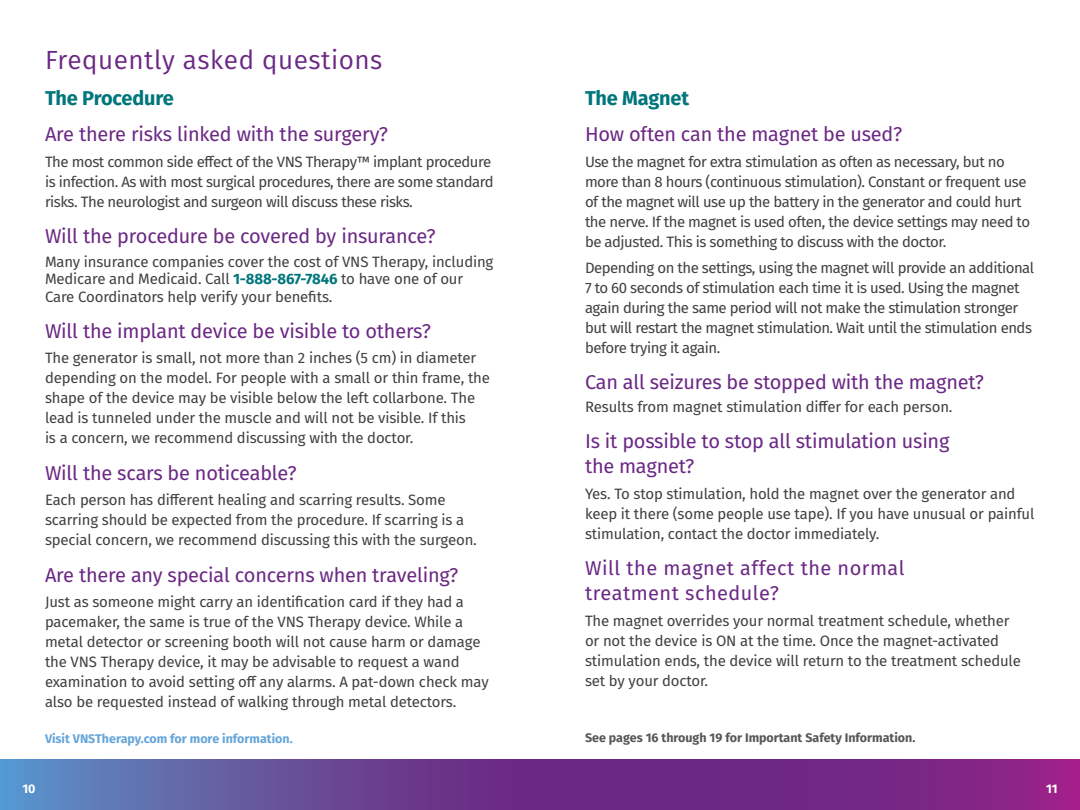
<style>
.page{position:relative;width:1080px;height:810px;background:#fff}
.page>*{position:absolute;margin:0;border:0;box-sizing:border-box;transform-origin:0 0}
.t1{font:26.25px "Fira Sans";letter-spacing:.02em;color:#6b2884}
.t2{font:20px/25px "Fira Sans";letter-spacing:-.01em;color:#6b2884}
.t3{font:20px/25px "Fira Sans";letter-spacing:.025em;color:#6b2884}
.t4{font:700 20px "Fira Sans";letter-spacing:-.01em;color:#00767b}
.t5{font:15px/20px "Fira Sans";letter-spacing:-.01em;color:#414042}
.t6{font:15px/20px "Fira Sans";letter-spacing:-.03em;color:#414042}
.t7{font:700 12.5px "Fira Sans";color:#565659}
.t8{font:700 12.5px "Fira Sans";color:#65a5da}
.t9{font:700 12.5px "Fira Sans";color:#fff}
.s1{font-weight:700;color:#00767b}
</style>
<div class="page">
<svg style="left:540px;top:760px;width:540px;height:50px;background:#762684"></svg>
<div style="left:0;top:760px;width:540px;height:50px;background:linear-gradient(to right,#5b92c6,#6f1e7a)"></div>
<h1 class="t1" style="left:45px;top:40px;width:339px">Frequently asked questions</h1>
<h2 class="t4" style="left:45px;top:81px;width:130px">The Procedure</h2>
<h2 class="t2" style="left:45px;top:121px;width:344px">Are there risks linked with the surgery?</h2>
<p class="t6" style="left:45px;top:151px;width:450px">The most common side effect of the VNS Therapy™ implant procedure is infection. As with most surgical procedures, there are some standard risks. The neurologist and surgeon will discuss these risks.</p>
<h2 class="t2" style="left:45px;top:223px;width:392px">Will the procedure be covered by insurance?</h2>
<p class="t5" style="left:45px;top:252px;width:450px;line-height:17.5px">Many insurance companies cover the cost of VNS Therapy, including<br>Medicare and Medicaid. Call <span class="s1">1-888-867-7846</span> to have one of our<br>Care Coordinators help verify your benefits.</p>
<h2 class="t2" style="left:45px;top:318px;width:387px">Will the implant device be visible to others?</h2>
<p class="t5" style="left:45px;top:348px;width:446px">The generator is small, not more than 2 inches (5 cm) in diameter depending on the model. For people with a small or thin frame, the shape of the device may be visible below the left collarbone. The lead is tunneled under the muscle and will not be visible. If this<br>is a concern, we recommend discussing with the doctor.</p>
<h2 class="t2" style="left:45px;top:460px;width:253px">Will the scars be noticeable?</h2>
<p class="t5" style="left:45px;top:490px;width:433px">Each person has different healing and scarring results. Some scarring should be expected from the procedure. If scarring is a special concern, we recommend discussing this with the surgeon.</p>
<h2 class="t2" style="left:45px;top:561px;width:415px">Are there any special concerns when traveling?</h2>
<p class="t5" style="left:45px;top:591px;width:445px">Just as someone might carry an identification card if they had a pacemaker, the same is true of the VNS Therapy device. While a metal detector or screening booth will not cause harm or damage the VNS Therapy device, it may be advisable to request a wand examination to avoid setting off any alarms. A pat-down check may also be requested instead of walking through metal detectors.</p>
<h2 class="t4" style="left:585px;top:81px;width:106px">The Magnet</h2>
<h2 class="t2" style="left:585px;top:121px;width:319px">How often can the magnet be used?</h2>
<p class="t6" style="left:585px;top:151px;width:447px">Use the magnet for extra stimulation as often as necessary, but no more than 8 hours (continuous stimulation). Constant or frequent use of the magnet will use up the battery in the generator and could hurt the nerve. If the magnet is used often, the device settings may need to be adjusted. This is something to discuss with the doctor.</p>
<p class="t6" style="left:585px;top:257px;width:451px">Depending on the settings, using the magnet will provide an additional 7 to 60 seconds of stimulation each time it is used. Using the magnet again during the same period will not make the stimulation stronger but will restart the magnet stimulation. Wait until the stimulation ends before trying it again.</p>
<h2 class="t2" style="left:585px;top:369px;width:401px">Can all seizures be stopped with the magnet?</h2>
<p class="t5" style="left:585px;top:396px;width:369px">Results from magnet stimulation differ for each person.</p>
<h2 class="t2" style="left:585px;top:428px;width:366px">Is it possible to stop all stimulation using the magnet?</h2>
<p class="t5" style="left:585px;top:483px;width:451px">Yes. To stop stimulation, hold the magnet over the generator and keep it there (some people use tape). If you have unusual or painful stimulation, contact the doctor immediately.</p>
<h2 class="t3" style="left:585px;top:555px;width:321px">Will the magnet affect the normal treatment schedule?</h2>
<p class="t5" style="left:585px;top:610px;width:437px">The magnet overrides your normal treatment schedule, whether or not the device is ON at the time. Once the magnet-activated stimulation ends, the device will return to the treatment schedule set by your doctor.</p>
<p class="t8" style="left:45px;top:728px;width:249px">Visit VNSTherapy.com for more information.</p>
<p class="t7" style="left:585px;top:727px;width:332px">See pages 16 through 19 for Important Safety Information.</p>
<p class="t9" style="left:22px;top:778px;width:15px">10</p>
<p class="t9" style="left:1046px;top:778px;width:13px">11</p>
</div>
